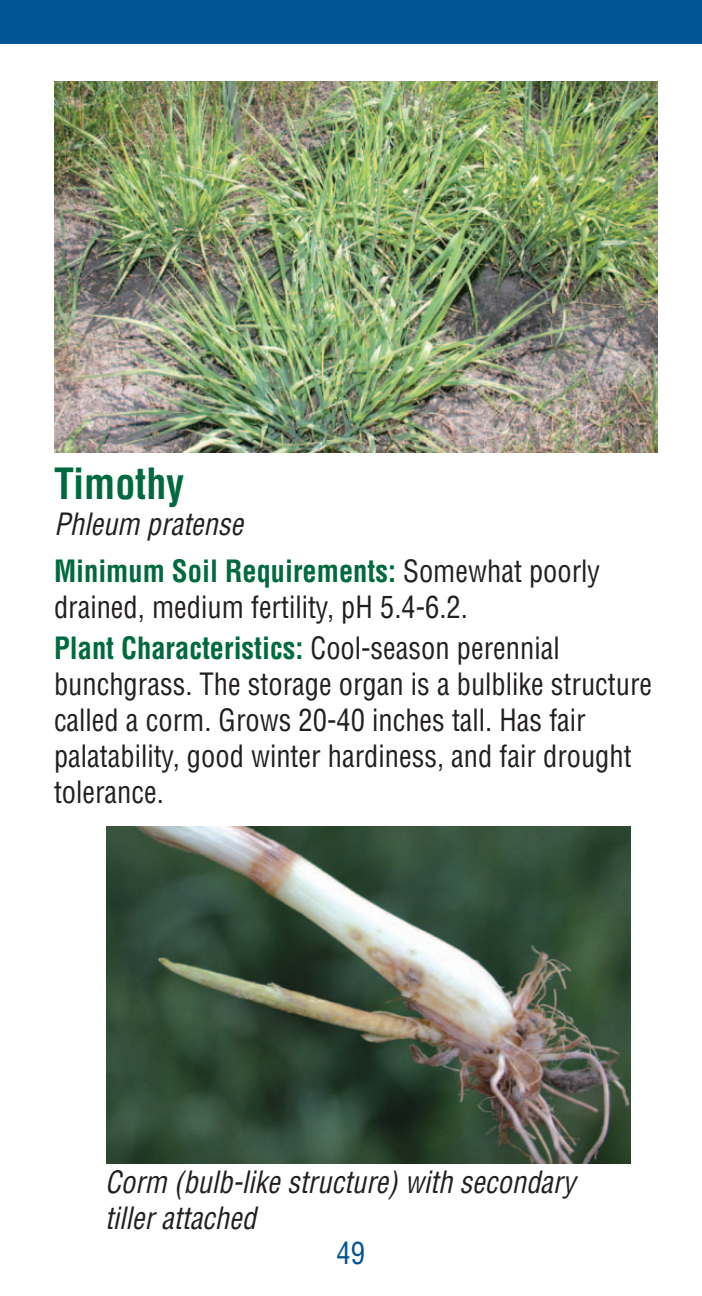
<style>
.page{position:relative;width:702px;height:1296px;background:#fff}
.page>*{position:absolute;margin:0;border:0;box-sizing:border-box;transform-origin:0 0}
.t1{font:700 condensed 42px "Helvetica";color:#00693f;scale:.95 1}
.t2{font:condensed 30px/36px "Helvetica";color:#231f20;scale:.95 1}
.t3{font:700 condensed 30px/46.8px "Helvetica";color:#00693f;scale:.95 1}
.t4{font:italic condensed 30px/36px "Helvetica";color:#231f20;scale:.95 1}
.t5{font:condensed 30px "Helvetica";color:#015494;scale:.95 1}
.s1{font-weight:400;font-style:italic;color:#231f20}
.s2{font-weight:400;color:#231f20}
.s3{font-weight:700;color:#00693f}
</style>
<div class="page">
<div style="left:0;top:0;width:702px;height:44px;background:#015494"></div>
<img style="left:54px;top:81px;width:603px;height:372px">
<img style="left:107px;top:826px;width:523px;height:338px">
<h1 class="t1" style="left:54px;top:458px;width:138px">Timothy</h1>
<p class="t3" style="left:54px;top:500px;width:577px"><span class="s1">Phleum pratense<br></span>Minimum Soil Requirements: <span class="s2">Somewhat poorly</span></p>
<p class="t2" style="left:54px;top:586px;width:534px;line-height:41.4px">drained, medium fertility, pH 5.4-6.2.<br><span class="s3">Plant Characteristics:</span> Cool-season perennial</p>
<p class="t2" style="left:54px;top:666px;width:631px">bunchgrass. The storage organ is a bulblike structure called a corm. Grows 20-40 inches tall. Has fair palatability, good winter hardiness, and fair drought tolerance.</p>
<p class="t4" style="left:105px;top:1163px;width:497px">Corm (bulb-like structure) with secondary tiller attached</p>
<p class="t5" style="left:337px;top:1235px;width:31px">49</p>
</div>
